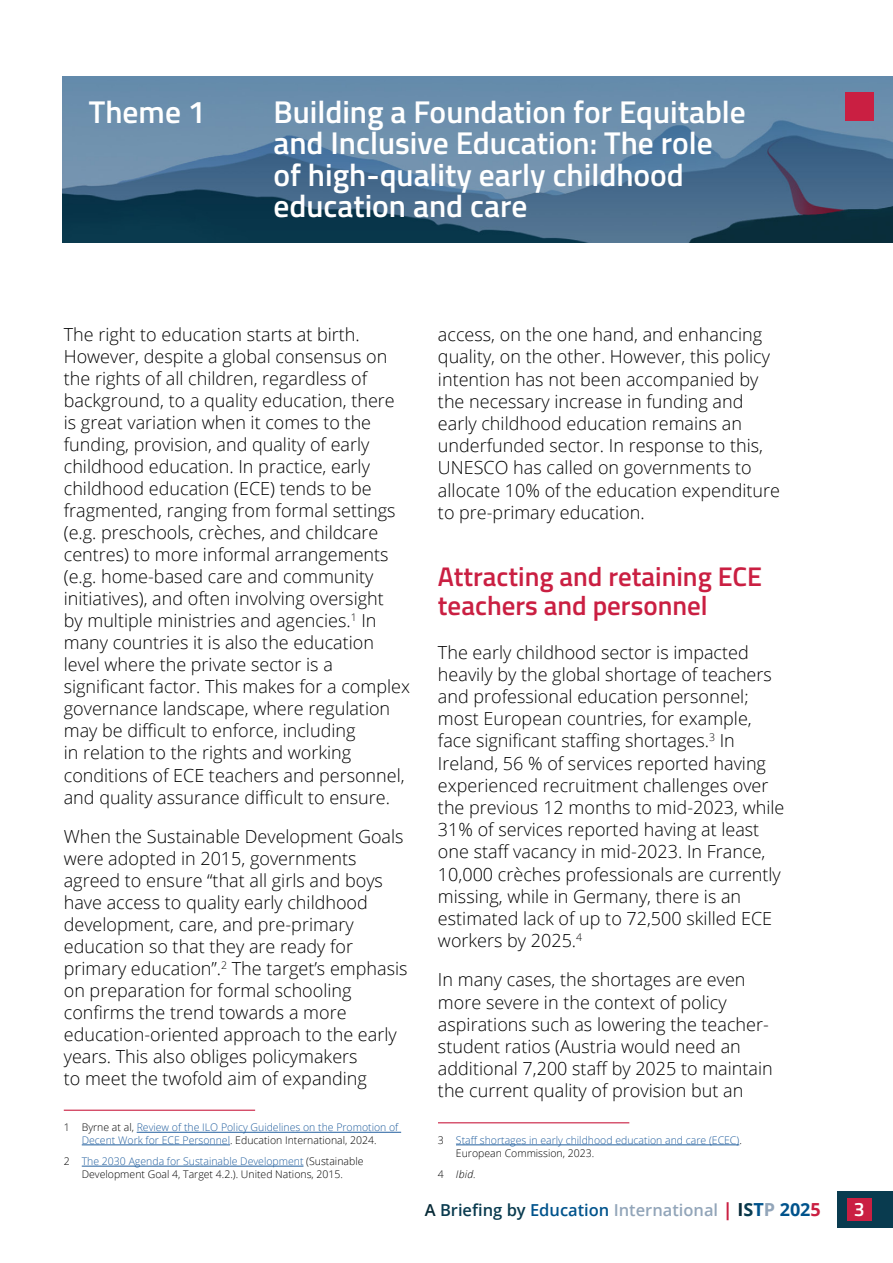
<style>
.page{position:relative;width:893px;height:1263px;background:#fff}
.page>*{position:absolute;margin:0;border:0;box-sizing:border-box;transform-origin:0 0}
.EN_-_Title_1{font:600 31.5px/31.5px "Titillium Web";color:#fff}
.Title_01{font:600 27px/29.1px "Titillium Web";color:#ca1f42}
.t1{font:600 19.5px "Titillium Web";color:#fff}
.t2{font:300 18px/22px "Open Sans";color:#000}
.t3{font:600 16.5px "Open Sans";color:#92a5b9}
.Footnote{font:300 10.5px/12.6px "Open Sans";color:#215e9e}
.Footnote-2{font:300 10.5px/12.6px "Open Sans";color:#000;text-align:center}
.Footnote-3{font:italic 300 10.5px "Open Sans";color:#000}
.s1{color:#000}
.s2{color:#215e9e}
.s3{font-style:normal}
.s4{color:#062936}
.s5{color:#093b4f}
.s6{color:#00538c}
.s7{font-weight:700;font-size:18px;color:#ca1f42}
.s8{font-weight:700;font-size:18px;color:#062936}
.s9{font-weight:700;font-size:18px;color:#093b4f}
.s10{font-weight:700;font-size:18px;color:#00538c}
.s11{font-weight:700;font-size:18px}
</style>
<div class="page">
<div style="left:837px;top:1190px;width:56px;height:37px;background:#093b4f"></div>
<div style="left:847px;top:1198px;width:24px;height:22px;background:#ca1f42"></div>
<img style="left:63px;top:76px;width:830px;height:167px">
<hr style="left:438px;top:1122px;width:191px;height:1px;background:#ca1f42">
<hr style="left:456px;top:1144px;width:283px;height:1px;background:#215e9e">
<hr style="left:64px;top:1110px;width:191px;height:1px;background:#ca1f42">
<hr style="left:137px;top:1132px;width:264px;height:1px;background:#215e9e">
<hr style="left:82px;top:1144px;width:148px;height:1px;background:#215e9e">
<hr style="left:82px;top:1166px;width:221px;height:1px;background:#215e9e">
<div style="left:845px;top:92px;width:29px;height:29px;background:#ca1f42"></div>
<p class="EN_-_Title_1" style="left:89px;top:94px;width:118px">Theme 1</p>
<p class="EN_-_Title_1" style="left:273px;top:94px;width:474px">Building a Foundation for Equitable and Inclusive Education: The role of high-quality early childhood education and care</p>
<p class="t2" style="left:64px;top:323px;width:348px">The right to education starts at birth.<br>However, despite a global consensus on the rights of all children, regardless of background, to a quality education, there is great variation when it comes to the funding, provision, and quality of early childhood education. In practice, early childhood education (ECE) tends to be fragmented, ranging from formal settings (e.g. preschools, crèches, and childcare centres) to more informal arrangements (e.g. home-based care and community initiatives), and often involving oversight<br>by multiple ministries and agencies.<sup>1</sup> In many countries it is also the education level where the private sector is a significant factor. This makes for a complex governance landscape, where regulation may be difficult to enforce, including<br>in relation to the rights and working conditions of ECE teachers and personnel, and quality assurance difficult to ensure.</p>
<p class="t2" style="left:64px;top:824px;width:345px">When the Sustainable Development Goals were adopted in 2015, governments agreed to ensure “that all girls and boys have access to quality early childhood development, care, and pre-primary education so that they are ready for primary education”.<sup>2</sup> The target’s emphasis on preparation for formal schooling confirms the trend towards a more education-oriented approach to the early years. This also obliges policymakers<br>to meet the twofold aim of expanding</p>
<p class="Footnote" style="left:64px;top:1121px;width:336px;text-align:center"><span class="s1">1 Byrne at al,</span> Review of the ILO Policy Guidelines on the Promotion of<br>Decent Work for ECE Personnel<span class="s1">. Education International, 2024.</span></p>
<p class="Footnote-2" style="left:64px;top:1155px;width:301px">2 <span class="s2">The 2030 Agenda for Sustainable Development</span> (Sustainable<br>Development Goal 4, Target 4.2.). United Nations, 2015.</p>
<p class="t2" style="left:438px;top:323px;width:344px">access, on the one hand, and enhancing quality, on the other. However, this policy intention has not been accompanied by the necessary increase in funding and early childhood education remains an underfunded sector. In response to this, UNESCO has called on governments to allocate 10% of the education expenditure to pre-primary education.</p>
<p class="Title_01" style="left:438px;top:561px;width:326px">Attracting and retaining ECE teachers and personnel</p>
<p class="t2" style="left:438px;top:640px;width:348px">The early childhood sector is impacted heavily by the global shortage of teachers and professional education personnel; most European countries, for example, face significant staffing shortages.<sup>3</sup> In Ireland, 56 % of services reported having experienced recruitment challenges over the previous 12 months to mid-2023, while 31% of services reported having at least one staff vacancy in mid-2023. In France, 10,000 crèches professionals are currently missing, while in Germany, there is an estimated lack of up to 72,500 skilled ECE workers by 2025.<sup>4</sup></p>
<p class="t2" style="left:438px;top:968px;width:336px">In many cases, the shortages are even more severe in the context of policy aspirations such as lowering the teacher&shy;student ratios (Austria would need an additional 7,200 staff by 2025 to maintain the current quality of provision but an</p>
<p class="Footnote" style="left:456px;top:1134px;width:287px;text-indent:-18px"><span class="s1">3</span> Staff shortages in early childhood education and care (ECEC)<span class="s1">.<br>European Commission, 2023.</span></p>
<p class="Footnote-3" style="left:438px;top:1167px;width:40px"><span class="s3">4</span> Ibid.</p>
<p class="t3" style="left:425px;top:1198px;width:397px"><span class="s4">A</span> <span class="s5">Briefing by</span> <span class="s6">Education</span> International <span class="s7">|</span> <span class="s8">I</span><span class="s9">S</span><span class="s10">T</span><span class="s11">P</span> <span class="s10">202</span><span class="s7">5</span></p>
<p class="t1" style="left:854px;top:1194px;width:12px">3</p>
</div>
